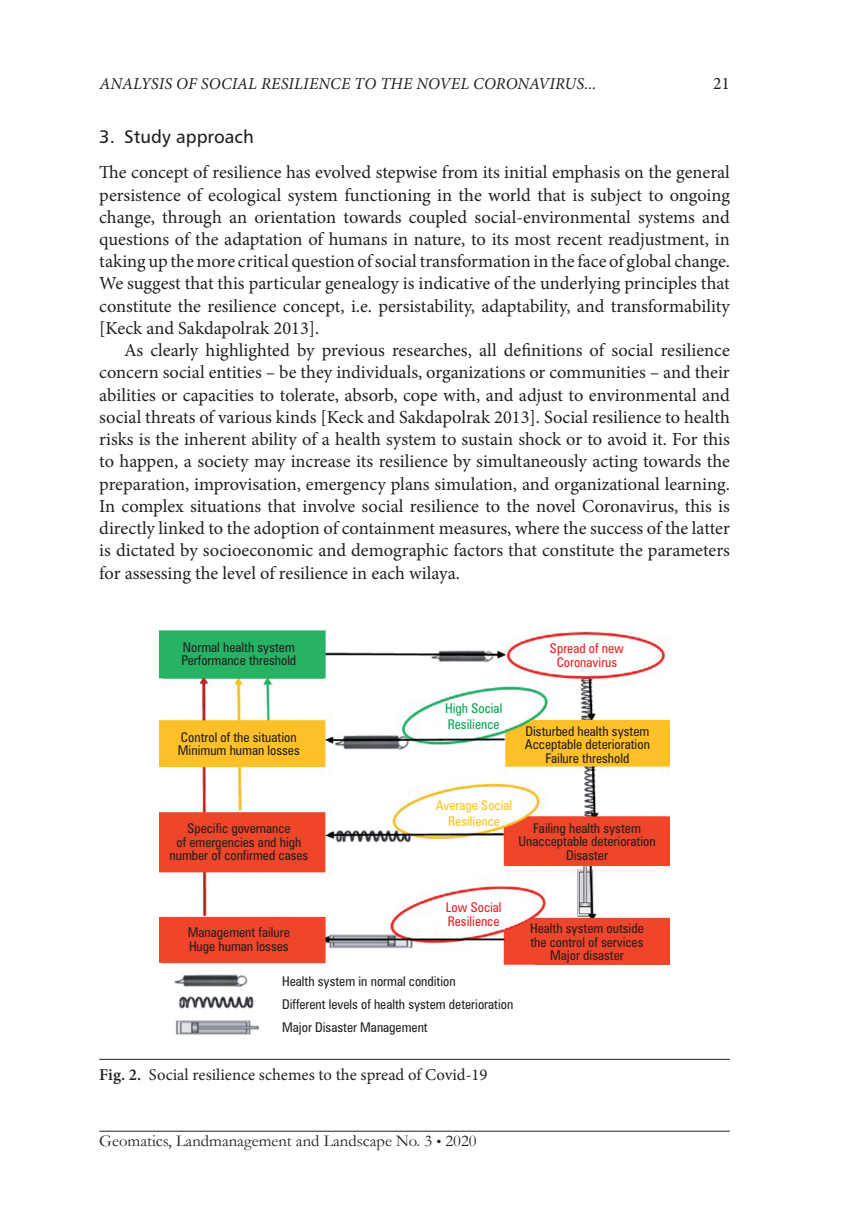
<style>
.page{position:relative;width:859px;height:1221px;background:#fff}
.page>*{position:absolute;margin:0;border:0;box-sizing:border-box;transform-origin:0 0}
.Txt__z_wc__EN{font:18.38px/22.2px "Minion Pro";color:#231f20;text-align:justify}
.Txt__b__wc__EN{font:18.38px/22.2px "Minion Pro";color:#231f20;text-align:justify}
.Tytuł_1_EN{font:17.5px "Humnst 777 PL";color:#231f20}
.Pagina__numer{font:17.5px "Minion Pro";color:#231f20}
.Pagina__autor{font:italic 16.62px "Minion Pro";letter-spacing:.01em;color:#231f20}
.Rysunek__tytuł__EN{font:16.62px "Minion Pro";color:#231f20}
.Stopka{font:16.62px "Garamond";color:#231f20}
.t1{font:12.25px/13.7px "Zurich Cn PL";color:#231f20}
.t2{font:12.25px/13.7px "Zurich Cn PL";color:#ee1d23;text-align:center}
.t3{font:12.25px/16.1px "Zurich Cn PL";color:#fec028;text-align:center}
.t4{font:12.25px/16.1px "Zurich Cn PL";color:#00a54f}
.s1{font-weight:600}
.s2{font-size:14px}
</style>
<div class="page">
<hr style="left:99px;top:1130px;width:630px;height:1px;background:#231f20">
<hr style="left:99px;top:1058px;width:630px;height:1px;background:#231f20">
<img style="left:159px;top:630px;width:509px;height:405px">
<p class="Pagina__autor" style="left:99px;top:73px;width:498px">ANA LYSIS OF SOCIA L RESILIENCE TO THE NOVEL COR ONAVIR US...</p>
<p class="Pagina__numer" style="left:712px;top:72px;width:18px">21</p>
<p class="Tytuł_1_EN" style="left:99px;top:125px;width:156px">3. Study approach</p>
<p class="Txt__b__wc__EN" style="left:99px;top:161px;width:632px">The concept of resilience has evolved stepwise from its initial emphasis on the general persistence of ecological system functioning in the world that is subject to ongoing change, through an orientation towards coupled social-environmental systems and questions of the adaptation of humans in nature, to its most recent readjustment, in taking up the more critical question of social transformation in the face of global change.<br>We suggest that this particular genealogy is indicative of the underlying principles that constitute the resilience concept, i.e. persistability, adaptability, and transformability [Keck and Sakdapolrak 2013].</p>
<p class="Txt__z_wc__EN" style="left:99px;top:339px;width:632px;text-indent:25px">As clearly highlighted by previous researches, all definitions of social resilience concern social entities – be they individuals, organizations or communities – and their abilities or capacities to tolerate, absorb, cope with, and adjust to environmental and social threats of various kinds [Keck and Sakdapolrak 2013]. Social resilience to health risks is the inherent ability of a health system to sustain shock or to avoid it. For this to happen, a society may increase its resilience by simultaneously acting towards the preparation, improvisation, emergency plans simulation, and organizational learning.<br>In complex situations that involve social resilience to the novel Coronavirus, this is directly linked to the adoption of containment measures, where the success of the latter is dictated by socioeconomic and demographic factors that constitute the parameters for assessing the level of resilience in each wilaya.</p>
<p class="t1" style="left:181px;top:640px;width:116px">Normal health system<br>Performance threshold</p>
<p class="t2" style="left:549px;top:641px;width:75px">Spread of new<br>Coronavirus</p>
<p class="t1" style="left:178px;top:730px;width:123px">Control of the situation<br>Minimum human losses</p>
<p class="t4" style="left:445px;top:700px;width:59px">High Social<br>Resilience</p>
<p class="t1" style="left:524px;top:723px;width:126px;text-align:center">Disturbed health system<br>Acceptable deterioration<br>Failure threshold</p>
<p class="t1" style="left:169px;top:821px;width:140px;text-align:center">Specific governance<br>of emergencies and high number of confirmed cases</p>
<p class="t3" style="left:436px;top:796px;width:78px">Average Social<br>Resilience</p>
<p class="t1" style="left:518px;top:821px;width:139px;text-align:center">Failing health system<br>Unacceptable deterioration<br>Disaster</p>
<p class="t1" style="left:188px;top:925px;width:103px">Management failure<br>Huge human losses</p>
<p class="t2" style="left:445px;top:900px;width:57px;text-align:left">Low Social<br>Resilience</p>
<p class="t1" style="left:530px;top:921px;width:115px;text-align:center">Health system outside the control of services<br>Major disaster</p>
<p class="t1" style="left:282px;top:969px;width:233px;line-height:22.9px">Health system in normal condition<br>Different levels of health system deterioration<br>Major Disaster Management</p>
<p class="Rysunek__tytuł__EN" style="left:99px;top:1063px;width:389px"><span class="s1">Fig. 2.</span> Social resilience schemes to the spread of Covid-19</p>
<p class="Stopka" style="left:99px;top:1129px;width:379px">Geomatics, Landmanagement and Landscape No. 3 <span class="s2">•</span> 2020</p>
</div>
